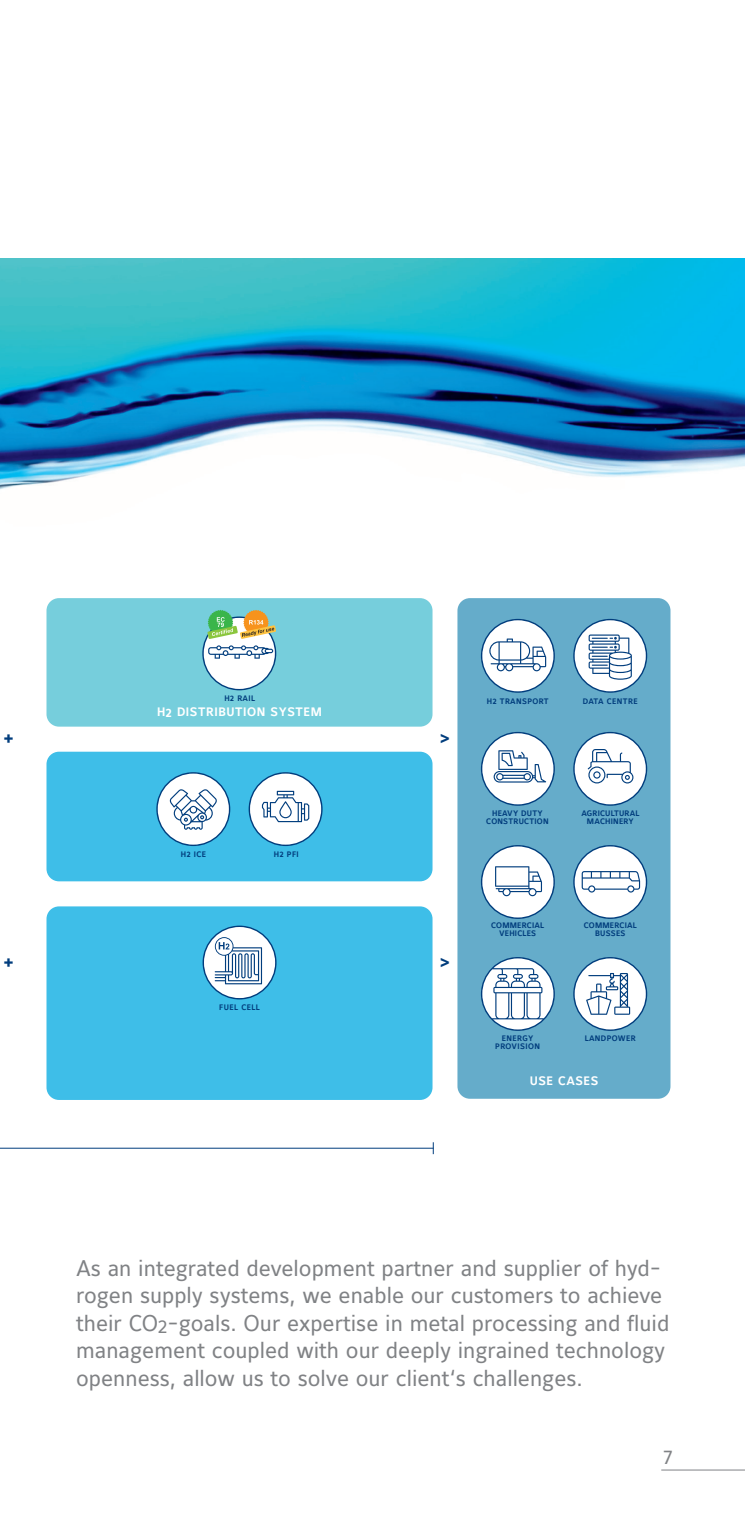
<style>
.page{position:relative;width:745px;height:1531px;background:#fff}
.page>*{position:absolute;margin:0;border:0;box-sizing:border-box;transform-origin:0 0}
.t1{font:22.5px/27.5px "Maurea Regular Lf";color:#808285}
.t2{font:20px "Maurea Regular Lf";color:#808285}
.t3{font:19.25px "Maurea Bold Lf";color:#013d7d}
.t4{font:12.25px "Maurea Bold Lf";letter-spacing:.05em;color:#fff}
.t5{font:8px/8px "Maurea Bold Lf";letter-spacing:.03em;color:#013d7d;text-align:center}
.t6{font:8px/8px "Maurea Bold Lf";letter-spacing:.05em;color:#013d7d;text-align:center}
</style>
<div class="page">
<img style="left:0;top:258px;width:744px;height:232px">
<hr style="left:660px;top:1469px;width:84px;height:1px;background:#808285">
<div style="left:46px;top:752px;width:386px;height:129px;background:#3ebee8;border-radius:12px"></div>
<div style="left:46px;top:598px;width:386px;height:129px;background:#76cedc;border-radius:12px"></div>
<div style="left:46px;top:906px;width:386px;height:194px;background:#3ebee8;border-radius:12px"></div>
<div style="left:457px;top:598px;width:213px;height:501px;background:#65acca;border-radius:12px"></div>
<svg style="left:481px;top:957px;width:73px;height:74px"></svg>
<svg style="left:481px;top:619px;width:73px;height:74px"></svg>
<svg style="left:481px;top:732px;width:73px;height:74px"></svg>
<svg style="left:573px;top:957px;width:73px;height:74px"></svg>
<svg style="left:573px;top:619px;width:73px;height:74px"></svg>
<svg style="left:248px;top:772px;width:74px;height:74px"></svg>
<svg style="left:202px;top:925px;width:74px;height:74px"></svg>
<svg style="left:156px;top:772px;width:74px;height:74px"></svg>
<hr style="left:0;top:1148px;width:433px;height:1px;background:#013d7d">
<svg style="left:573px;top:732px;width:73px;height:74px"></svg>
<svg style="left:573px;top:845px;width:73px;height:74px"></svg>
<svg style="left:481px;top:845px;width:73px;height:74px"></svg>
<svg style="left:202px;top:610px;width:74px;height:80px"></svg>
<p class="t5" style="left:224px;top:694px;width:32px">H2 RAIL</p>
<p class="t3" style="left:3px;top:728px;width:13px">+</p>
<p class="t4" style="left:157px;top:705px;width:166px">H2 DISTRIBUTION SYSTEM</p>
<p class="t5" style="left:181px;top:850px;width:27px">H2 ICE</p>
<p class="t5" style="left:274px;top:850px;width:26px">H2 PFI</p>
<p class="t3" style="left:439px;top:728px;width:13px">&gt;</p>
<p class="t3" style="left:3px;top:951px;width:13px">+</p>
<p class="t3" style="left:439px;top:951px;width:13px">&gt;</p>
<p class="t6" style="left:219px;top:1004px;width:42px">FUEL CELL</p>
<p class="t6" style="left:486px;top:698px;width:63px">H2 TRANSPORT</p>
<p class="t6" style="left:582px;top:698px;width:56px">DATA CENTRE</p>
<p class="t5" style="left:486px;top:809px;width:64px">HEAVY DUTY<br>CONSTRUCTION</p>
<p class="t5" style="left:581px;top:809px;width:59px">AGRICULTURAL<br>MACHINERY</p>
<p class="t5" style="left:491px;top:922px;width:54px">COMMERCIAL<br>VEHICLES</p>
<p class="t5" style="left:583px;top:922px;width:54px">COMMERCIAL<br>BUSSES</p>
<p class="t6" style="left:495px;top:1034px;width:46px">ENERGY<br>PROVISION</p>
<p class="t6" style="left:584px;top:1035px;width:53px">LANDPOWER</p>
<p class="t4" style="left:529px;top:1074px;width:70px">USE CASES</p>
<p class="t1" style="left:76px;top:1255px;width:594px">As an integrated development partner and supplier of hyd&shy;rogen supply systems, we enable our customers to achieve their CO<sub>2</sub>-goals. Our expertise in metal processing and fluid management coupled with our deeply ingrained technology openness, allow us to solve our client‘s challenges.</p>
<p class="t2" style="left:662px;top:1446px;width:11px">7</p>
</div>
